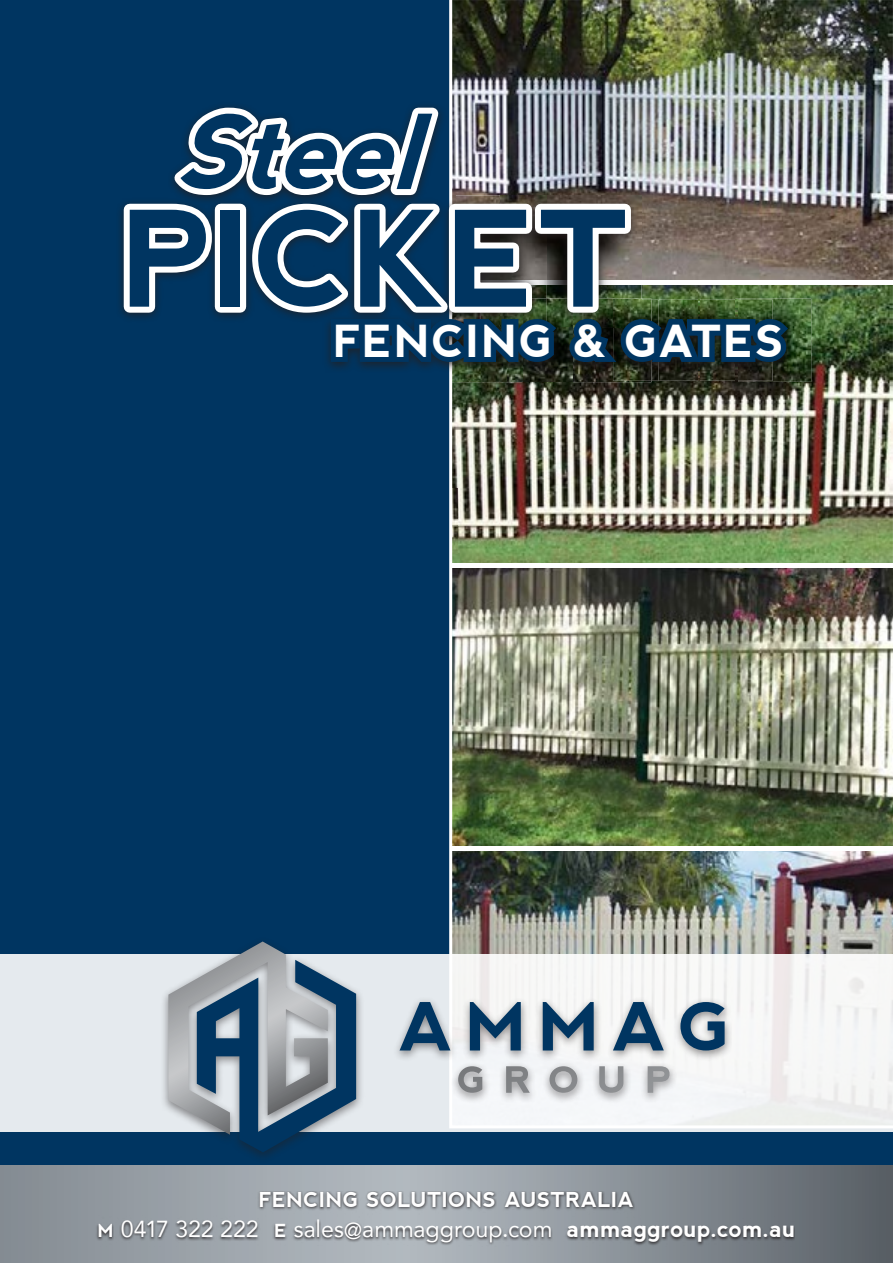
<style>
.page{position:relative;width:893px;height:1263px;background:#003561}
.page>*{position:absolute;margin:0;border:0;box-sizing:border-box;transform-origin:0 0}
.t1{font:700 132.3px "nevis";letter-spacing:.005em;color:#003561}
.t2{font:italic 700 102.9px "nevis";color:#003561}
.t3{font:700 44.1px "nevis";letter-spacing:.04em;color:#fff}
.t4{font:23.25px "Avenir";letter-spacing:-.005em;color:#fff}
.t5{font:700 20.7px "nevis";letter-spacing:.01em;color:#fff}
.s1{font-family:"nevis";font-weight:700;font-size:18px}
.s2{font-family:"nevis";font-weight:700}
</style>
<div class="page">
<img style="left:449px;top:0;width:444px;height:955px">
<svg style="left:120px;top:98px;width:675px;height:272px"></svg>
<div style="left:0;top:955px;width:893px;height:177px;background:linear-gradient(to bottom,#eef0f2,#ebeef0)"></div>
<div style="left:161px;top:937px;width:571px;height:226px;background:#231f20;opacity:.5"></div>
<svg style="left:168px;top:941px;width:188px;height:211px"></svg>
<svg style="left:400px;top:1002px;width:50px;height:48px"></svg>
<svg style="left:470px;top:1002px;width:51px;height:48px"></svg>
<svg style="left:543px;top:1002px;width:51px;height:48px"></svg>
<svg style="left:613px;top:1002px;width:51px;height:48px"></svg>
<svg style="left:680px;top:1002px;width:45px;height:48px"></svg>
<svg style="left:458px;top:1066px;width:211px;height:27px;background:#c4c5c8"></svg>
<svg style="left:0;top:1165px;width:893px;height:98px;background:#8a9198"></svg>
<div style="left:96px;top:1191px;width:699px;height:55px;background:#231f20;opacity:.8"></div>
<h2 class="t2" style="left:176px;top:94px;width:280px">Steel</h2>
<h1 class="t1" style="left:122px;top:184px;width:511px">PICKET</h1>
<h3 class="t3" style="left:333px;top:316px;width:452px">FENCING &amp; GATES</h3>
<p class="t5" style="left:259px;top:1188px;width:28px">FENCING</p>
<p class="t5" style="left:367px;top:1188px;width:256px">SOLUTIONS AUSTRALIA</p>
<p class="t4" style="left:98px;top:1211px;width:699px"><span class="s1">M</span> 0417 322 222 <span class="s1">E</span> sales@ammaggroup.com <span class="s2">AMMAGGROUP.COM.AU</span></p>
</div>
